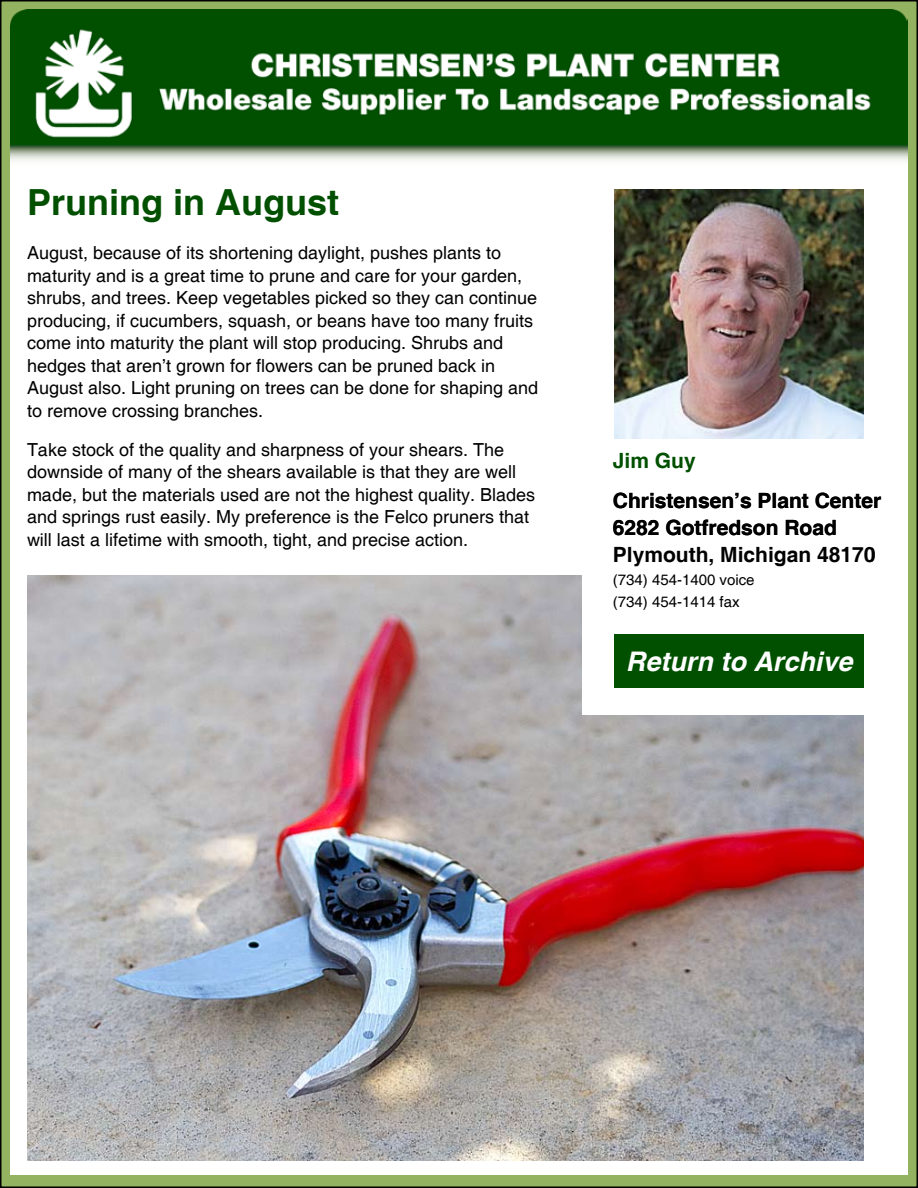
<style>
.page{position:relative;width:918px;height:1188px;background:#fff}
.page>*{position:absolute;margin:0;border:0;box-sizing:border-box;transform-origin:0 0}
.t1{font:700 36px "Helvetica";color:#005000}
.t2{font:italic 700 27px "Helvetica";color:#fff}
.t3{font:700 21px/27px "Helvetica";color:#000}
.t4{font:700 21px "Helvetica";color:#005000}
.t5{font:18px/22.5px "Helvetica";color:#000}
.t6{font:15px/22.5px "Helvetica";color:#000}
</style>
<div class="page">
<div style="left:1px;top:1px;width:916px;height:1186px;background:#93b361"></div>
<div style="left:10px;top:155px;width:898px;height:1019px;background:#fff"></div>
<img style="left:10px;top:9px;width:898px;height:152px">
<img style="left:27px;top:576px;width:837px;height:585px">
<img style="left:614px;top:189px;width:250px;height:250px">
<div style="left:582px;top:538px;width:290px;height:176px;background:#fff"></div>
<div style="left:614px;top:634px;width:250px;height:54px;background:#005000"></div>
<h1 class="t1" style="left:27px;top:181px;width:314px">Pruning in August</h1>
<p class="t5" style="left:27px;top:242px;width:513px">August, because of its shortening daylight, pushes plants to maturity and is a great time to prune and care for your garden, shrubs, and trees. Keep vegetables picked so they can continue producing, if cucumbers, squash, or beans have too many fruits come into maturity the plant will stop producing. Shrubs and hedges that aren’t grown for flowers can be pruned back in August also. Light pruning on trees can be done for shaping and to remove crossing branches.</p>
<p class="t5" style="left:27px;top:439px;width:510px">Take stock of the quality and sharpness of your shears. The downside of many of the shears available is that they are well made, but the materials used are not the highest quality. Blades and springs rust easily. My preference is the Felco pruners that will last a lifetime with smooth, tight, and precise action.</p>
<p class="t4" style="left:613px;top:447px;width:84px">Jim Guy</p>
<p class="t3" style="left:613px;top:488px;width:270px">Christensen’s Plant Center<br>6282 Gotfredson Road<br>Plymouth, Michigan 48170</p>
<p class="t6" style="left:613px;top:569px;width:143px">(734) 454-1400 voice (734) 454-1414 fax</p>
<h2 class="t2" style="left:626px;top:645px;width:228px">Return to Archive</h2>
</div>
